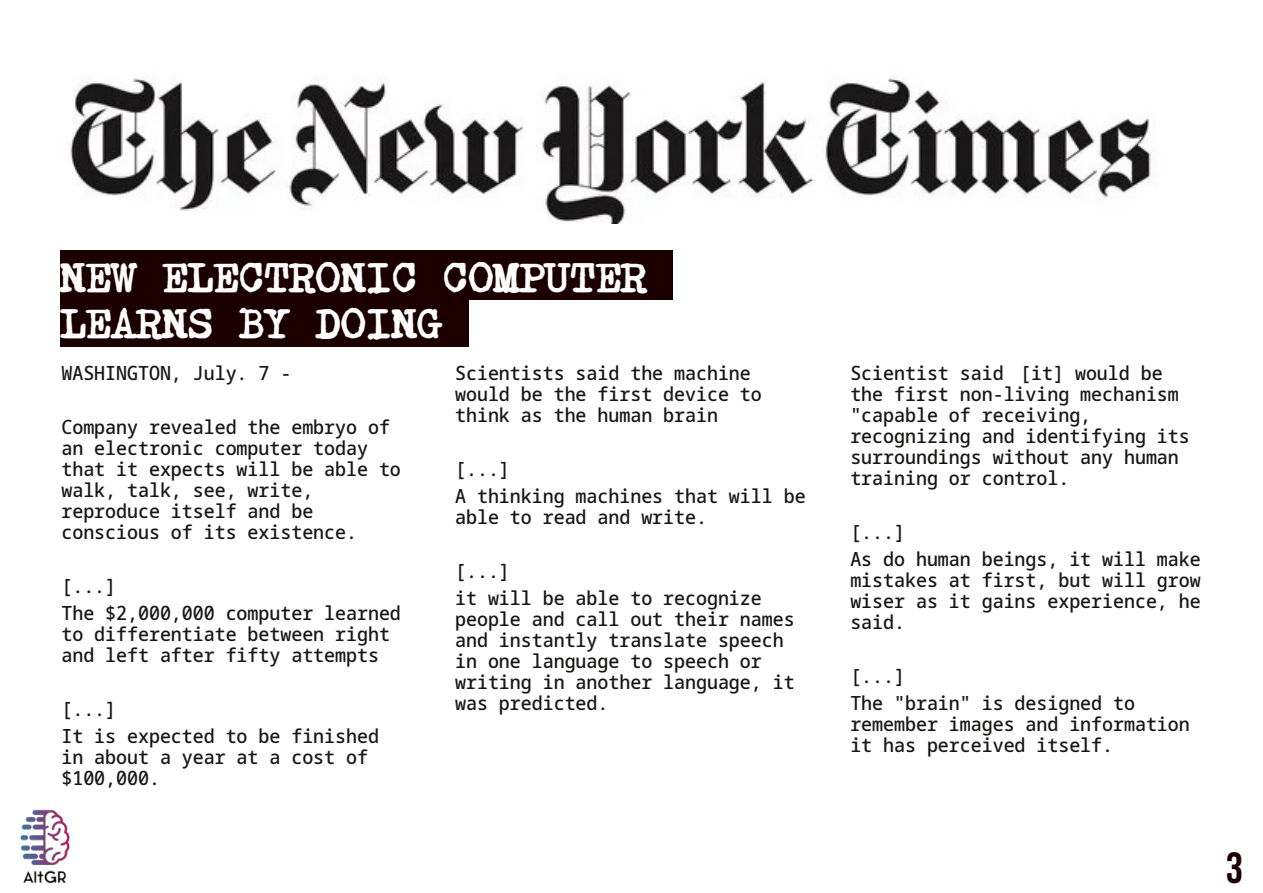
<style>
.page{position:relative;width:1263px;height:893px;background:#fff}
.page>*{position:absolute;margin:0;border:0;box-sizing:border-box;transform-origin:0 0}
.t1{font:700 43.5px/46.5px "X Typewriter";color:#fff}
.t2{font:43.5px "Bebas Neue";color:#1c0000}
.t3{font:500 semi-condensed 19.5px/21px "Noto Sans Mono";color:#181715}
</style>
<div class="page">
<div style="left:60px;top:250px;width:612px;height:50px;background:#1c0000"></div>
<div style="left:60px;top:297px;width:408px;height:49px;background:#1c0000"></div>
<img style="left:70px;top:77px;width:1083px;height:146px">
<img style="left:20px;top:809px;width:50px;height:75px">
<h1 class="t1" style="left:60px;top:252px;width:588px">NEW ELECTRONIC COMPUTER<br>LEARNS BY DOING</h1>
<p class="t3" style="left:455px;top:362px;width:308px">Scientists said the machine would be the first device to think as the human brain</p>
<p class="t3" style="left:455px;top:455px;width:352px;line-height:27px">[...]<br>A thinking machines that will be</p>
<p class="t3" style="left:455px;top:506px;width:253px">able to read and write.</p>
<p class="t3" style="left:455px;top:557px;width:308px;line-height:27px">[...]<br>it will be able to recognize</p>
<p class="t3" style="left:455px;top:608px;width:341px">people and call out their names and instantly translate speech in one language to speech or writing in another language, it was predicted.</p>
<p class="t3" style="left:61px;top:362px;width:231px">WASHINGTON, July. 7 -</p>
<p class="t3" style="left:61px;top:416px;width:341px">Company revealed the embryo of an electronic computer today that it expects will be able to walk, talk, see, write, reproduce itself and be conscious of its existence.</p>
<p class="t3" style="left:61px;top:572px;width:341px;line-height:27px">[...]<br>The $2,000,000 computer learned</p>
<p class="t3" style="left:61px;top:623px;width:330px">to differentiate between right and left after fifty attempts</p>
<p class="t3" style="left:61px;top:695px;width:319px;line-height:27px">[...]<br>It is expected to be finished</p>
<p class="t3" style="left:61px;top:745px;width:308px">in about a year at a cost of $100,000.</p>
<p class="t3" style="left:850px;top:362px;width:341px">Scientist said [it] would be the first non-living mechanism "capable of receiving, recognizing and identifying its surroundings without any human training or control.</p>
<p class="t3" style="left:850px;top:518px;width:352px;line-height:27px">[...]<br>As do human beings, it will make</p>
<p class="t3" style="left:850px;top:569px;width:352px;text-align:justify">mistakes at first, but will grow wiser as it gains experience, he said.</p>
<p class="t3" style="left:850px;top:662px;width:286px;line-height:27px">[...]<br>The "brain" is designed to</p>
<p class="t3" style="left:850px;top:713px;width:341px">remember images and information it has perceived itself.</p>
<h1 class="t2" style="left:1226px;top:844px;width:19px">3</h1>
</div>
